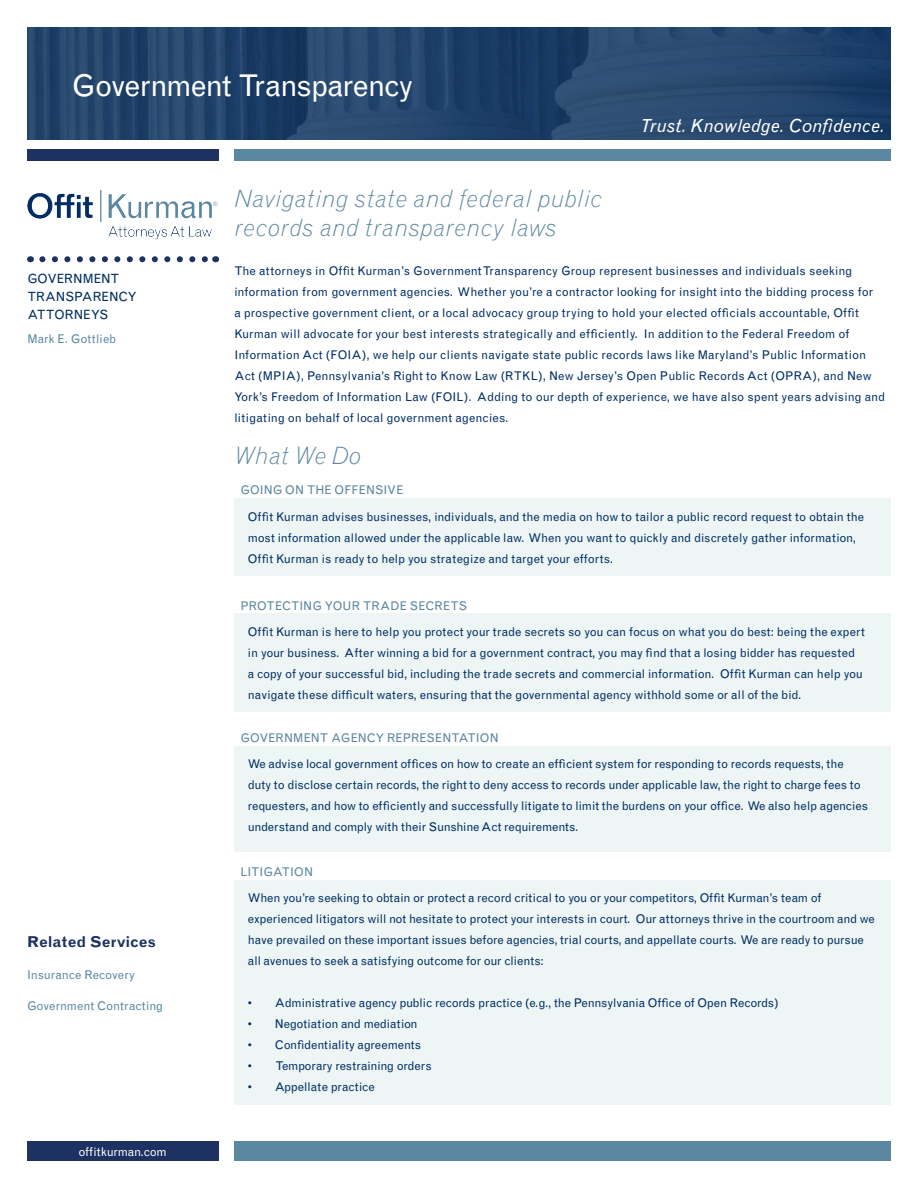
<style>
.page{position:relative;width:918px;height:1188px;background:#fff}
.page>*{position:absolute;margin:0;border:0;box-sizing:border-box;transform-origin:0 0}
.Page_Header{font:30px "Grotesque MT Std";letter-spacing:-.035em;color:#fff}
.t1{font:italic 300 24px "Grotesque MT Std";letter-spacing:.01em;color:#5c87a1}
.t2{font:italic 18px "Grotesque MT Std";color:#fff}
.t3{font:700 15px "Grotesque MT Std";color:#1d3262}
.PG_Attorney_List_Tit{font:12.75px/18px "Grotesque MT Std";letter-spacing:-.005em;color:#002e64}
.Bulleted_List{font:12px/21px "Grotesque MT Std";letter-spacing:-.01em;color:#002e64}
.Main_Body{font:12px/21px "Grotesque MT Std";letter-spacing:.005em;color:#002e64}
.t4{font:12px "Grotesque MT Std";color:#5c87a1}
.Main_Body-2{font:12px "Grotesque MT Std";letter-spacing:-.015em;color:#002e64}
.t5{font:12px "Grotesque MT Std";letter-spacing:-.01em;color:#fff}
</style>
<div class="page">
<svg style="left:27px;top:27px;width:864px;height:112px;background:#23446b"></svg>
<img style="left:27px;top:190px;width:191px;height:50px">
<svg style="left:42px;top:256px;width:166px;height:6px"></svg>
<div style="left:27px;top:1142px;width:191px;height:19px;background:#1d3262"></div>
<div style="left:234px;top:1142px;width:657px;height:19px;background:#5c87a1"></div>
<div style="left:27px;top:149px;width:191px;height:12px;background:#1d3262"></div>
<div style="left:234px;top:149px;width:657px;height:12px;background:#5c87a1"></div>
<div style="left:234px;top:498px;width:657px;height:78px;background:#edf5f5"></div>
<div style="left:234px;top:614px;width:657px;height:98px;background:#edf5f5"></div>
<div style="left:234px;top:746px;width:657px;height:105px;background:#edf5f5"></div>
<div style="left:234px;top:880px;width:657px;height:225px;background:#edf5f5"></div>
<p class="Page_Header" style="left:72px;top:68px;width:343px">Government Transparency</p>
<p class="t1" style="left:234px;top:184px;width:370px">Navigating state and federal public</p>
<p class="t1" style="left:234px;top:213px;width:324px">records and transparency laws</p>
<h3 class="t2" style="left:641px;top:115px;width:246px">Trust. Knowledge. Confidence.</h3>
<p class="PG_Attorney_List_Tit" style="left:27px;top:270px;width:111px">GOVERNMENT<br>TRANSPARENCY<br>ATTORNEYS</p>
<p class="t4" style="left:27px;top:332px;width:90px">Mark E. Gottlieb</p>
<p class="t3" style="left:27px;top:933px;width:130px">Related Services</p>
<p class="t4" style="left:27px;top:968px;width:109px">Insurance Recovery</p>
<p class="t4" style="left:27px;top:999px;width:138px">Government Contracting</p>
<p class="t5" style="left:78px;top:1145px;width:90px">offitkurman.com</p>
<p class="Main_Body" style="left:234px;top:261px;width:652px">The attorneys in Offit Kurman’s Government Transparency Group represent businesses and individuals seeking information from government agencies. Whether you’re a contractor looking for insight into the bidding process for<br>a prospective government client, or a local advocacy group trying to hold your elected officials accountable, Offit Kurman will advocate for your best interests strategically and efficiently. In addition to the Federal Freedom of Information Act (FOIA), we help our clients navigate state public records laws like Maryland’s Public Information Act (MPIA), Pennsylvania’s Right to Know Law (RTKL), New Jersey’s Open Public Records Act (OPRA), and New York’s Freedom of Information Law (FOIL). Adding to our depth of experience, we have also spent years advising and litigating on behalf of local government agencies.</p>
<p class="t1" style="left:234px;top:441px;width:128px">What We Do</p>
<p class="t4" style="left:240px;top:482px;width:165px">GOING ON THE OFFENSIVE</p>
<p class="Bulleted_List" style="left:248px;top:506px;width:618px">Offit Kurman advises businesses, individuals, and the media on how to tailor a public record request to obtain the most information allowed under the applicable law. When you want to quickly and discretely gather information,<br>Offit Kurman is ready to help you strategize and target your efforts.</p>
<p class="t4" style="left:240px;top:598px;width:228px">PROTECTING YOUR TRADE SECRETS</p>
<p class="Bulleted_List" style="left:248px;top:621px;width:619px">Offit Kurman is here to help you protect your trade secrets so you can focus on what you do best: being the expert in your business. After winning a bid for a government contract, you may find that a losing bidder has requested<br>a copy of your successful bid, including the trade secrets and commercial information. Offit Kurman can help you navigate these difficult waters, ensuring that the governmental agency withhold some or all of the bid.</p>
<p class="t4" style="left:240px;top:731px;width:260px">GOVERNMENT AGENCY REPRESENTATION</p>
<p class="Bulleted_List" style="left:248px;top:754px;width:622px">We advise local government offices on how to create an efficient system for responding to records requests, the duty to disclose certain records, the right to deny access to records under applicable law, the right to charge fees to requesters, and how to efficiently and successfully litigate to limit the burdens on your office. We also help agencies understand and comply with their Sunshine Act requirements.</p>
<p class="t4" style="left:240px;top:865px;width:74px">LITIGATION</p>
<p class="Bulleted_List" style="left:248px;top:887px;width:629px">When you’re seeking to obtain or protect a record critical to you or your competitors, Offit Kurman’s team of experienced litigators will not hesitate to protect your interests in court. Our attorneys thrive in the courtroom and we have prevailed on these important issues before agencies, trial courts, and appellate courts. We are ready to pursue all avenues to seek a satisfying outcome for our clients:</p>
<p class="Main_Body" style="left:248px;top:992px;width:532px">• Administrative agency public records practice (e.g., the Pennsylvania Office of Open Records)</p>
<p class="Main_Body-2" style="left:248px;top:1017px;width:171px">• Negotiation and mediation</p>
<p class="Main_Body" style="left:248px;top:1034px;width:175px">• Confidentiality agreements</p>
<p class="Main_Body" style="left:248px;top:1055px;width:185px">• Temporary restraining orders</p>
<p class="Main_Body" style="left:248px;top:1076px;width:129px">• Appellate practice</p>
</div>
